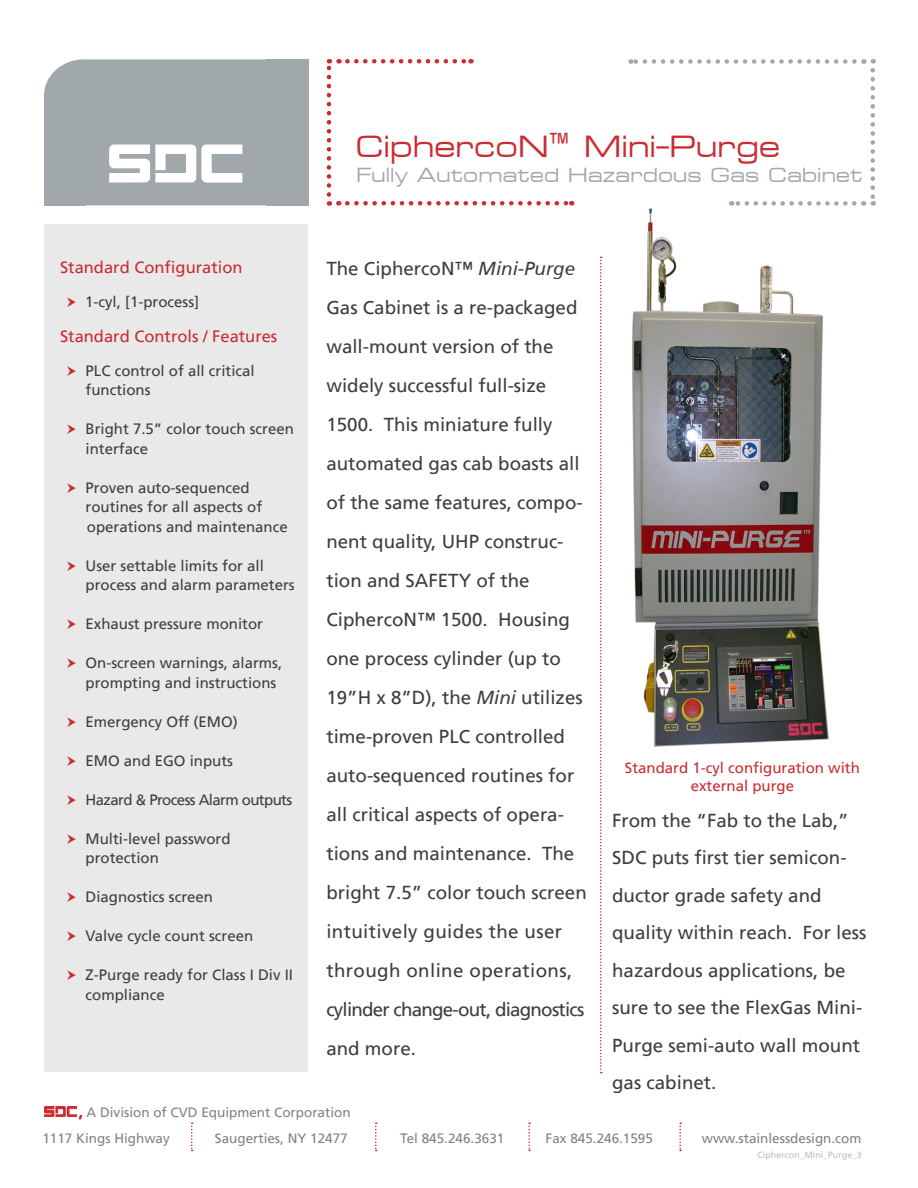
<style>
.page{position:relative;width:918px;height:1188px;background:#fff}
.page>*{position:absolute;margin:0;border:0;box-sizing:border-box;transform-origin:0 0}
.t1{font:36px "Microstyle Extended ATT";color:#ca2c32}
.t2{font:24px "Microstyle Extended ATT";color:#a1a8ab}
.t3{font:18.75px/39px "Frutiger LT";color:#3e3e3f}
.t4{font:16.5px "Frutiger LT";color:#ca2c32}
.Bullets{font:15px/19.5px "Frutiger LT";color:#3e3e3f}
.t5{font:15px/18px "Frutiger LT";color:#ca2c32;text-align:center}
.Bullets-2{font:15px "Frutiger LT";letter-spacing:-.04em;color:#3e3e3f}
.t6{font:13.5px "Frutiger LT";color:#808285}
.t7{font:9px "Frutiger LT";color:#bcbdc0}
.s1{font-family:"Frutiger SAIN Itv 1";font-style:italic}
.s2{font-family:"Frutiger SBIN Itv 1";font-style:italic}
.s3{color:#ca2c32}
</style>
<div class="page">
<svg style="left:78px;top:1115px;width:5px;height:5px"></svg>
<svg style="left:191px;top:1123px;width:2px;height:28px"></svg>
<svg style="left:679px;top:1123px;width:2px;height:28px"></svg>
<svg style="left:528px;top:1123px;width:2px;height:28px"></svg>
<svg style="left:375px;top:1123px;width:2px;height:28px"></svg>
<img style="left:45px;top:1106px;width:32px;height:10px">
<div style="left:44px;top:224px;width:264px;height:848px;background:#e9e9e9"></div>
<svg style="left:600px;top:257px;width:2px;height:816px"></svg>
<div style="left:45px;top:59px;width:264px;height:146px;background:#a1a8ab;border-radius:38px"></div>
<div style="left:266px;top:59px;width:43px;height:146px;background:#a1a8ab"></div>
<div style="left:45px;top:165px;width:41px;height:40px;background:#a1a8ab"></div>
<svg style="left:109px;top:145px;width:133px;height:38px"></svg>
<svg style="left:347px;top:59px;width:125px;height:5px"></svg>
<svg style="left:327px;top:59px;width:4px;height:136px"></svg>
<svg style="left:347px;top:201px;width:225px;height:4px"></svg>
<svg style="left:871px;top:70px;width:4px;height:136px"></svg>
<svg style="left:630px;top:59px;width:224px;height:5px"></svg>
<img style="left:632px;top:201px;width:216px;height:546px">
<p class="t4" style="left:60px;top:258px;width:184px">Standard Configuration</p>
<p class="Bullets" style="left:85px;top:292px;width:116px">1-cyl, [1-process]</p>
<p class="t4" style="left:60px;top:327px;width:219px">Standard Controls / Features</p>
<p class="Bullets" style="left:86px;top:361px;width:171px">PLC control of all critical</p>
<p class="Bullets" style="left:86px;top:380px;width:66px">functions</p>
<p class="Bullets" style="left:86px;top:419px;width:210px">Bright 7.5” color touch screen interface</p>
<p class="Bullets" style="left:86px;top:478px;width:166px">Proven auto-sequenced</p>
<p class="Bullets" style="left:86px;top:497px;width:178px">routines for all aspects of</p>
<p class="Bullets" style="left:87px;top:517px;width:202px">operations and maintenance</p>
<p class="Bullets" style="left:86px;top:556px;width:180px">User settable limits for all</p>
<p class="Bullets" style="left:86px;top:575px;width:211px">process and alarm parameters</p>
<p class="Bullets" style="left:86px;top:614px;width:179px">Exhaust pressure monitor</p>
<p class="Bullets" style="left:86px;top:653px;width:198px">On-screen warnings, alarms, prompting and instructions</p>
<p class="Bullets" style="left:86px;top:712px;width:154px">Emergency Off (EMO)</p>
<p class="Bullets" style="left:86px;top:751px;width:149px">EMO and EGO inputs</p>
<p class="Bullets-2" style="left:86px;top:791px;width:208px">Hazard &amp; Process Alarm outputs</p>
<p class="Bullets" style="left:86px;top:829px;width:147px">Multi-level password</p>
<p class="Bullets" style="left:86px;top:848px;width:75px">protection</p>
<p class="Bullets" style="left:86px;top:887px;width:129px">Diagnostics screen</p>
<p class="Bullets" style="left:86px;top:926px;width:169px">Valve cycle count screen</p>
<p class="Bullets" style="left:86px;top:965px;width:209px">Z-Purge ready for Class I Div II compliance</p>
<p class="t1" style="left:356px;top:126px;width:426px">CiphercoN™ Mini-Purge</p>
<p class="t2" style="left:357px;top:161px;width:508px">Fully Automated Hazardous Gas Cabinet</p>
<p class="t3" style="left:326px;top:249px;width:258px">The CiphercoN™ <span class="s1">Mini-Purge<br></span>Gas Cabinet is a re-packaged wall-mount version of the widely successful full-size<br>1500. This miniature fully automated gas cab boasts all of the same features, compo&shy;nent quality, UHP construc&shy;tion and SAFETY of the</p>
<p class="t3" style="left:326px;top:600px;width:262px">CiphercoN™ 1500. Housing one process cylinder (up to<br>19”H x 8”D), the <span class="s2">Mini</span> utilizes time-proven PLC controlled auto-sequenced routines for all critical aspects of opera&shy;tions and maintenance. The bright 7.5” color touch screen intuitively guides the user through online operations, cylinder change-out, diagnostics and more.</p>
<p class="t5" style="left:625px;top:759px;width:237px">Standard 1-cyl configuration with external purge</p>
<p class="t3" style="left:612px;top:802px;width:256px;line-height:37.5px">From the “Fab to the Lab,”<br>SDC puts first tier semicon&shy;ductor grade safety and quality within reach. For less hazardous applications, be sure to see the FlexGas Mini-<br>Purge semi-auto wall mount gas cabinet.</p>
<p class="t6" style="left:79px;top:1104px;width:273px"><span class="s3">,</span> A Division of CVD Equipment Corporation</p>
<p class="t6" style="left:42px;top:1130px;width:129px">1117 Kings Highway</p>
<p class="t6" style="left:215px;top:1130px;width:134px">Saugerties, NY 12477</p>
<p class="t6" style="left:400px;top:1130px;width:106px">Tel 845.246.3631</p>
<p class="t6" style="left:546px;top:1130px;width:109px">Fax 845.246.1595</p>
<p class="t6" style="left:702px;top:1130px;width:161px">www.stainlessdesign.com</p>
<p class="t7" style="left:757px;top:1150px;width:106px">Ciphercon_Mini_Purge_3</p>
</div>
